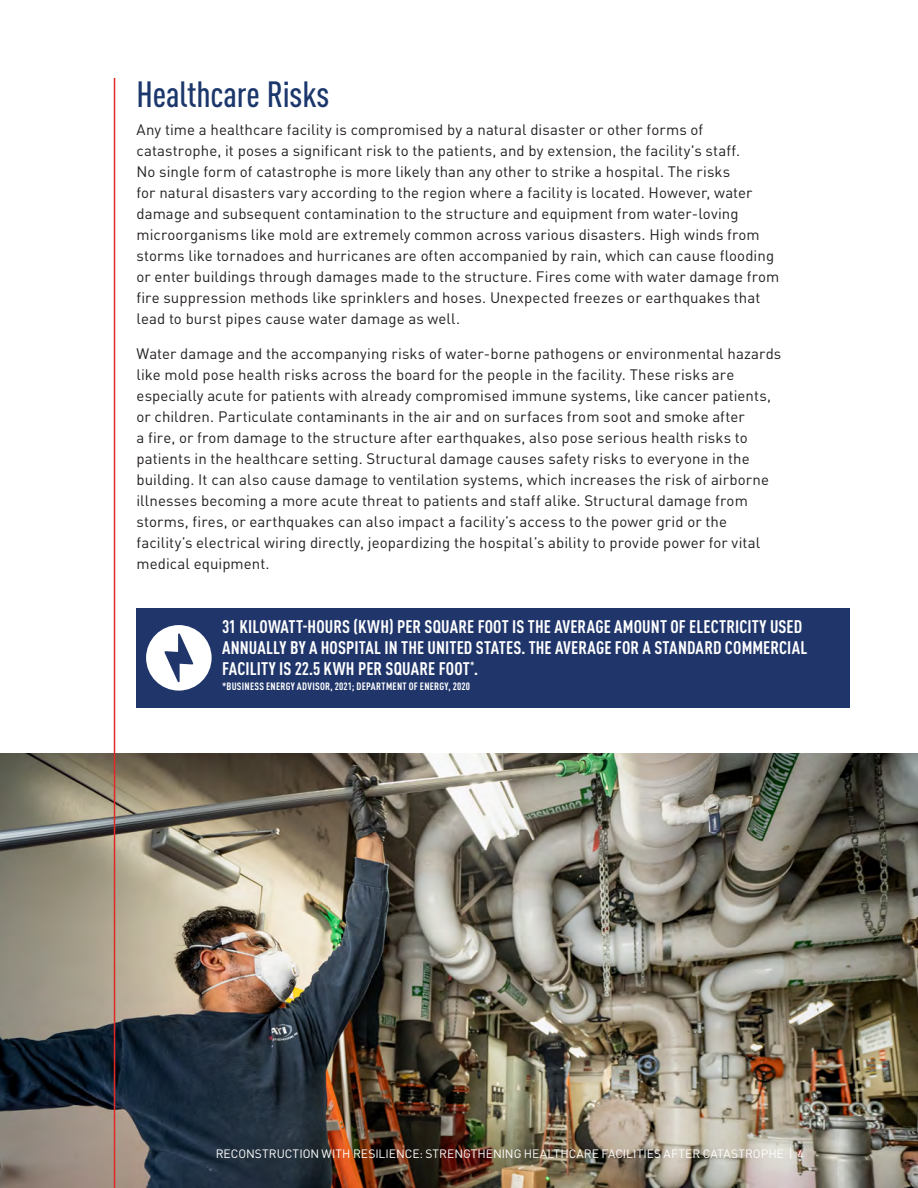
<style>
.page{position:relative;width:918px;height:1188px;background:#fff}
.page>*{position:absolute;margin:0;border:0;box-sizing:border-box;transform-origin:0 0}
.Header_1{font:500 condensed 36px "DIN Pro";letter-spacing:-.005em;color:#1b376c}
.call_outs_amanda{font:700 condensed 18px/21px "DINOT";letter-spacing:.005em;color:#fff}
.Body_copy{font:15px/21px "DINOT";letter-spacing:.005em;color:#231f20}
.t1{font:12px "DINOT";color:#fff}
.call_outs_amanda-2{font:700 condensed 10.5px "DINOT";letter-spacing:.025em;color:#fff}
</style>
<div class="page">
<img style="left:0;top:754px;width:918px;height:434px">
<div style="left:136px;top:608px;width:714px;height:100px;background:#20366b"></div>
<svg style="left:146px;top:625px;width:66px;height:66px"></svg>
<hr style="left:114px;top:78px;width:1px;height:1110px;background:#e02925">
<p class="Header_1" style="left:136px;top:69px;width:194px">Healthcare Risks</p>
<p class="Body_copy" style="left:136px;top:118px;width:644px">Any time a healthcare facility is compromised by a natural disaster or other forms of catastrophe, it poses a significant risk to the patients, and by extension, the facility's staff.<br>No single form of catastrophe is more likely than any other to strike a hospital. The risks<br>for natural disasters vary according to the region where a facility is located. However, water damage and subsequent contamination to the structure and equipment from water-loving microorganisms like mold are extremely common across various disasters. High winds from storms like tornadoes and hurricanes are often accompanied by rain, which can cause flooding or enter buildings through damages made to the structure. Fires come with water damage from fire suppression methods like sprinklers and hoses. Unexpected freezes or earthquakes that lead to burst pipes cause water damage as well.</p>
<p class="Body_copy" style="left:136px;top:341px;width:646px">Water damage and the accompanying risks of water-borne pathogens or environmental hazards like mold pose health risks across the board for the people in the facility. These risks are especially acute for patients with already compromised immune systems, like cancer patients, or children. Particulate contaminants in the air and on surfaces from soot and smoke after<br>a fire, or from damage to the structure after earthquakes, also pose serious health risks to patients in the healthcare setting. Structural damage causes safety risks to everyone in the building. It can also cause damage to ventilation systems, which increases the risk of airborne illnesses becoming a more acute threat to patients and staff alike. Structural damage from storms, fires, or earthquakes can also impact a facility’s access to the power grid or the facility’s electrical wiring directly, jeopardizing the hospital’s ability to provide power for vital medical equipment.</p>
<p class="call_outs_amanda" style="left:222px;top:615px;width:587px">31 KILOWATT-HOURS (KWH) PER SQUARE FOOT IS THE AVERAGE AMOUNT OF ELECTRICITY USED<br>ANNUALLY BY A HOSPITAL IN THE UNITED STATES. THE AVERAGE FOR A STANDARD COMMERCIAL<br>FACILITY IS 22.5 KWH PER SQUARE FOOT<sup>*</sup>.</p>
<p class="call_outs_amanda-2" style="left:222px;top:679px;width:250px">*BUSINESS ENERGY ADVISOR, 2021; DEPARTMENT OF ENERGY, 2020</p>
<p class="t1" style="left:216px;top:1145px;width:590px">RECONSTRUCTION WITH RESILIENCE: STRENGTHENING HEALTHCARE FACILITIES AFTER CATASTROPHE | 4</p>
</div>
